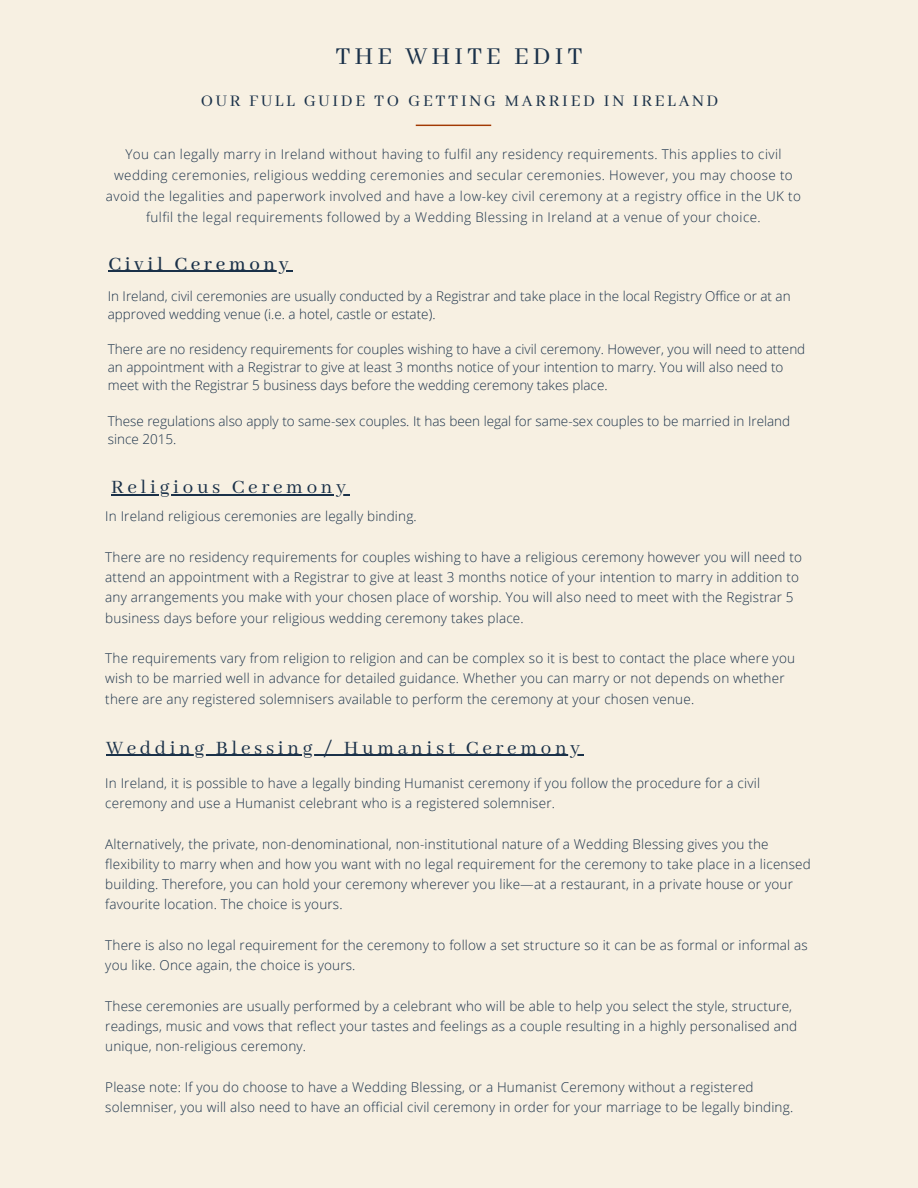
<style>
.page{position:relative;width:918px;height:1188px;background:#f7f0e2}
.page>*{position:absolute;margin:0;border:0;box-sizing:border-box;transform-origin:0 0}
.t1{font:27px "Abhaya Libre";letter-spacing:.15em;color:#1a3149}
.t2{font:21px "Abhaya Libre";letter-spacing:.175em;color:#1a3149}
.t3{font:500 21px "Abhaya Libre";letter-spacing:.175em;color:#1a3149}
.t4{font:18px "Abhaya Libre";letter-spacing:.15em;color:#1a3149}
.t5{font:300 13.5px/20.2px "Open Sans";letter-spacing:.015em;color:#1a3149}
</style>
<div class="page">
<svg style="left:416px;top:125px;width:75px;height:1px"></svg>
<hr style="left:108px;top:271px;width:184px;height:1px;background:#1a3149">
<hr style="left:111px;top:494px;width:239px;height:2px;background:#1a3149">
<hr style="left:106px;top:755px;width:478px;height:1px;background:#1a3149">
<h1 class="t1" style="left:335px;top:41px;width:249px">THE WHITE EDIT</h1>
<h3 class="t4" style="left:201px;top:91px;width:519px">OUR FULL GUIDE TO GETTING MARRIED IN IRELAND</h3>
<p class="t5" style="left:106px;top:143px;width:697px;line-height:21px;text-align:center">You can legally marry in Ireland without having to fulfil any residency requirements. This applies to civil wedding ceremonies, religious wedding ceremonies and secular ceremonies. However, you may choose to avoid the legalities and paperwork involved and have a low-key civil ceremony at a registry office in the UK to fulfil the legal requirements followed by a Wedding Blessing in Ireland at a venue of your choice.</p>
<h2 class="t3" style="left:108px;top:252px;width:182px">Civil Ceremony</h2>
<p class="t5" style="left:108px;top:287px;width:684px;line-height:17.9px">In Ireland, civil ceremonies are usually conducted by a Registrar and take place in the local Registry Office or at an approved wedding venue (i.e. a hotel, castle or estate).</p>
<p class="t5" style="left:108px;top:340px;width:699px;line-height:17.9px">There are no residency requirements for couples wishing to have a civil ceremony. However, you will need to attend an appointment with a Registrar to give at least 3 months notice of your intention to marry. You will also need to meet with the Registrar 5 business days before the wedding ceremony takes place.</p>
<p class="t5" style="left:108px;top:412px;width:684px;line-height:17.9px">These regulations also apply to same-sex couples. It has been legal for same-sex couples to be married in Ireland since 2015.</p>
<h2 class="t2" style="left:111px;top:476px;width:236px">Religious Ceremony</h2>
<p class="t5" style="left:105px;top:506px;width:313px">In Ireland religious ceremonies are legally binding.</p>
<p class="t5" style="left:105px;top:547px;width:698px">There are no residency requirements for couples wishing to have a religious ceremony however you will need to attend an appointment with a Registrar to give at least 3 months notice of your intention to marry in addition to any arrangements you make with your chosen place of worship. You will also need to meet with the Registrar 5 business days before your religious wedding ceremony takes place.</p>
<p class="t5" style="left:105px;top:648px;width:691px">The requirements vary from religion to religion and can be complex so it is best to contact the place where you wish to be married well in advance for detailed guidance. Whether you can marry or not depends on whether there are any registered solemnisers available to perform the ceremony at your chosen venue.</p>
<h2 class="t2" style="left:106px;top:736px;width:476px">Wedding Blessing / Humanist Ceremony</h2>
<p class="t5" style="left:105px;top:772px;width:656px">In Ireland, it is possible to have a legally binding Humanist ceremony if you follow the procedure for a civil ceremony and use a Humanist celebrant who is a registered solemniser.</p>
<p class="t5" style="left:105px;top:833px;width:707px">Alternatively, the private, non-denominational, non-institutional nature of a Wedding Blessing gives you the flexibility to marry when and how you want with no legal requirement for the ceremony to take place in a licensed building. Therefore, you can hold your ceremony wherever you like—at a restaurant, in a private house or your favourite location. The choice is yours.</p>
<p class="t5" style="left:105px;top:934px;width:704px">There is also no legal requirement for the ceremony to follow a set structure so it can be as formal or informal as you like. Once again, the choice is yours.</p>
<p class="t5" style="left:105px;top:995px;width:693px">These ceremonies are usually performed by a celebrant who will be able to help you select the style, structure, readings, music and vows that reflect your tastes and feelings as a couple resulting in a highly personalised and unique, non-religious ceremony.</p>
<p class="t5" style="left:105px;top:1076px;width:689px">Please note: If you do choose to have a Wedding Blessing, or a Humanist Ceremony without a registered solemniser, you will also need to have an official civil ceremony in order for your marriage to be legally binding.</p>
</div>
